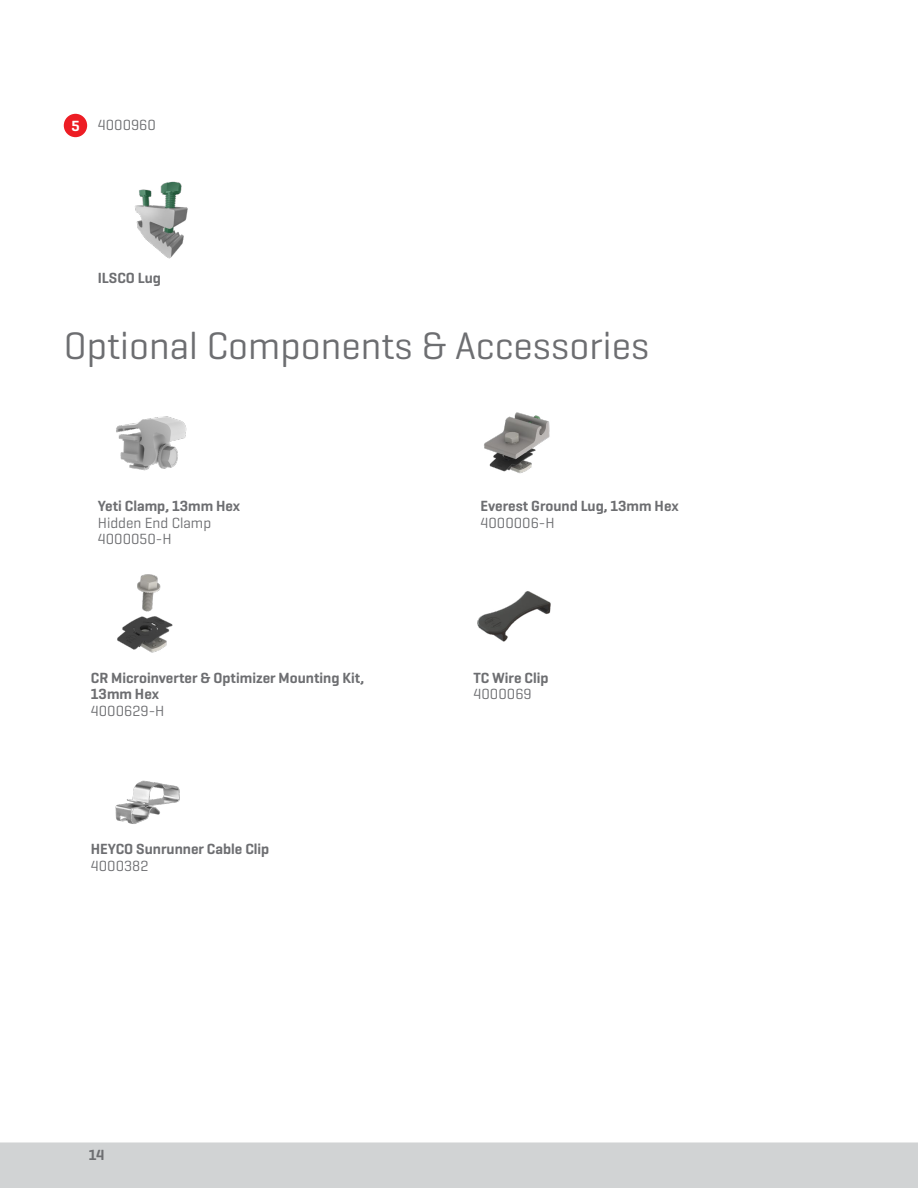
<style>
.page{position:relative;width:918px;height:1188px;background:#fff}
.page>*{position:absolute;margin:0;border:0;box-sizing:border-box;transform-origin:0 0}
.t1{font:39px "K2 Geogrotesque";color:#6d6e71}
.t2{font:600 15px/16.5px "K2 Geogrotesque";color:#6d6e71}
.t3{font:15px/16.5px "K2 Geogrotesque";color:#6d6e71}
.t4{font:600 15px "K2 Geogrotesque";color:#fff}
</style>
<div class="page">
<div style="left:0;top:1142px;width:918px;height:46px;background:#d1d3d4"></div>
<div style="left:64px;top:114px;width:23px;height:23px;background:#ed1d24;border-radius:50%"></div>
<img style="left:135px;top:181px;width:53px;height:78px">
<img style="left:116px;top:416px;width:71px;height:55px">
<img style="left:484px;top:412px;width:66px;height:62px">
<img style="left:117px;top:574px;width:56px;height:79px">
<img style="left:477px;top:591px;width:74px;height:51px">
<img style="left:115px;top:780px;width:65px;height:44px">
<p class="t4" style="left:71px;top:116px;width:10px">5</p>
<p class="t3" style="left:98px;top:116px;width:60px">4000960</p>
<p class="t2" style="left:98px;top:269px;width:65px">ILSCO Lug</p>
<h1 class="t1" style="left:64px;top:321px;width:587px">Optional Components &amp; Accessories</h1>
<p class="t2" style="left:98px;top:498px;width:144px">Yeti Clamp, 13mm Hex</p>
<p class="t3" style="left:98px;top:514px;width:115px">Hidden End Clamp<br>4000050-H</p>
<p class="t2" style="left:91px;top:669px;width:275px">CR Microinverter &amp; Optimizer Mounting Kit,<br>13mm Hex</p>
<p class="t3" style="left:91px;top:702px;width:75px">4000629-H</p>
<p class="t2" style="left:91px;top:840px;width:180px">HEYCO Sunrunner Cable Clip</p>
<p class="t3" style="left:91px;top:857px;width:59px">4000382</p>
<p class="t2" style="left:480px;top:498px;width:200px">Everest Ground Lug, 13mm Hex</p>
<p class="t3" style="left:480px;top:514px;width:76px">4000006-H</p>
<p class="t2" style="left:474px;top:669px;width:76px">TC Wire Clip</p>
<p class="t3" style="left:474px;top:685px;width:60px">4000069</p>
<p class="t2" style="left:89px;top:1147px;width:17px">14</p>
</div>
